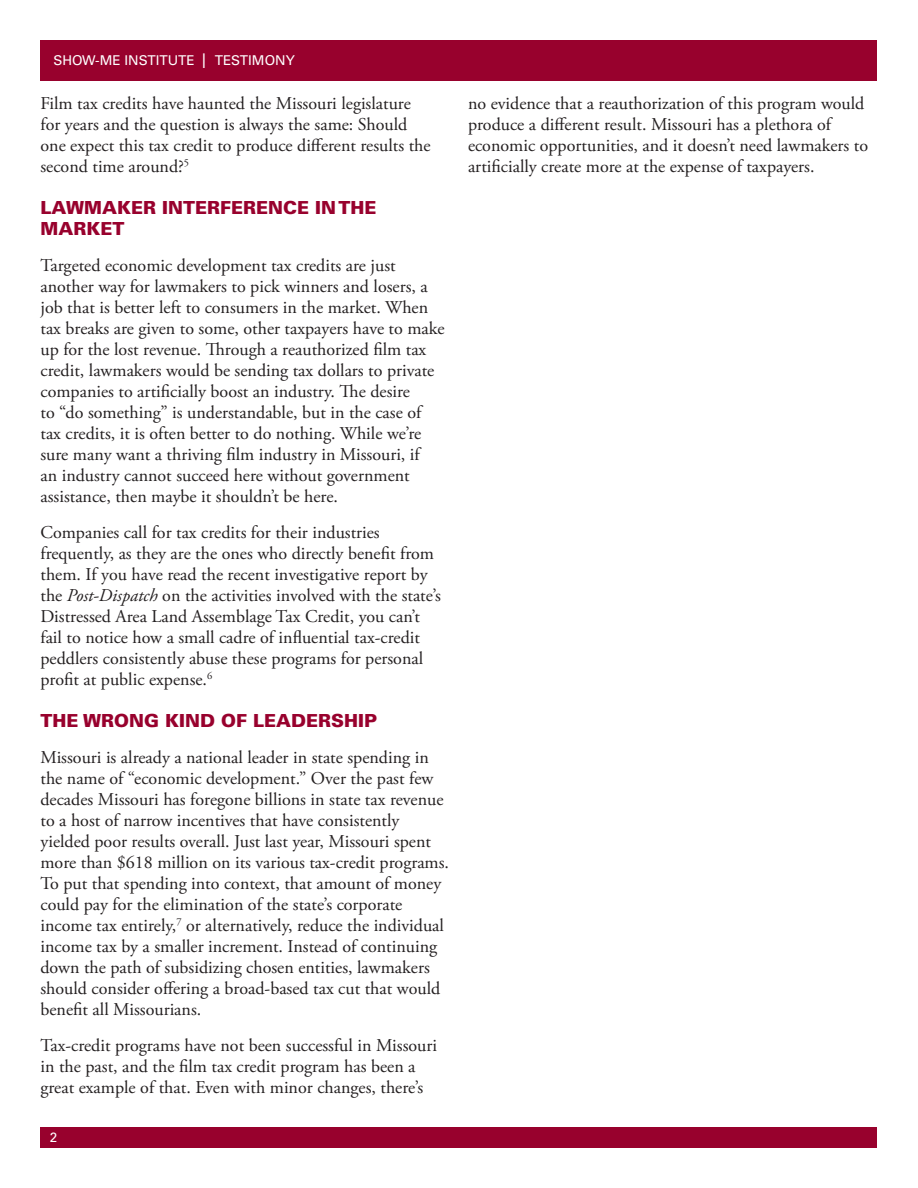
<style>
.page{position:relative;width:918px;height:1188px;background:#fff}
.page>*{position:absolute;margin:0;border:0;box-sizing:border-box;transform-origin:0 0}
.t1{font:18px/21px "Adobe Garamond Pro";color:#231f20}
.t2{font:900 18px/21px "Univers LT Std";color:#98012d}
.t3{font:13.5px "Univers LT Std";color:#fff}
.s1{font-size:20.25px}
.s2{font-style:italic}
</style>
<div class="page">
<div style="left:40px;top:40px;width:838px;height:41px;background:#98012d"></div>
<div style="left:40px;top:1127px;width:838px;height:21px;background:#98012d"></div>
<p class="t3" style="left:54px;top:53px;width:243px">SHOW-ME INSTITUTE <span class="s1">I</span> TESTIMONY</p>
<p class="t1" style="left:40px;top:93px;width:392px">Film tax credits have haunted the Missouri legislature for years and the question is always the same: Should one expect this tax credit to produce different results the second time around?<sup>5</sup></p>
<p class="t2" style="left:40px;top:197px;width:338px">LAWMAKER INTERFERENCE IN THE<br>MARKET</p>
<p class="t1" style="left:40px;top:255px;width:406px">Targeted economic development tax credits are just another way for lawmakers to pick winners and losers, a job that is better left to consumers in the market. When tax breaks are given to some, other taxpayers have to make up for the lost revenue. Through a reauthorized film tax credit, lawmakers would be sending tax dollars to private companies to artificially boost an industry. The desire<br>to “do something” is understandable, but in the case of tax credits, it is often better to do nothing. While we’re sure many want a thriving film industry in Missouri, if<br>an industry cannot succeed here without government assistance, then maybe it shouldn’t be here.</p>
<p class="t1" style="left:40px;top:522px;width:402px">Companies call for tax credits for their industries frequently, as they are the ones who directly benefit from them. If you have read the recent investigative report by the <span class="s2">Post-Dispatch</span> on the activities involved with the state’s Distressed Area Land Assemblage Tax Credit, you can’t fail to notice how a small cadre of influential tax-credit peddlers consistently abuse these programs for personal profit at public expense.<sup>6</sup></p>
<p class="t2" style="left:40px;top:710px;width:338px">THE WRONG KIND OF LEADERSHIP</p>
<p class="t1" style="left:40px;top:747px;width:410px">Missouri is already a national leader in state spending in the name of “economic development.” Over the past few decades Missouri has foregone billions in state tax revenue to a host of narrow incentives that have consistently yielded poor results overall. Just last year, Missouri spent more than $618 million on its various tax-credit programs.<br>To put that spending into context, that amount of money could pay for the elimination of the state’s corporate income tax entirely,<sup>7</sup> or alternatively, reduce the individual income tax by a smaller increment. Instead of continuing down the path of subsidizing chosen entities, lawmakers should consider offering a broad-based tax cut that would benefit all Missourians.</p>
<p class="t1" style="left:40px;top:1035px;width:398px">Tax-credit programs have not been successful in Missouri in the past, and the film tax credit program has been a great example of that. Even with minor changes, there’s</p>
<p class="t3" style="left:50px;top:1129px;width:9px">2</p>
<p class="t1" style="left:468px;top:93px;width:402px">no evidence that a reauthorization of this program would produce a different result. Missouri has a plethora of economic opportunities, and it doesn’t need lawmakers to artificially create more at the expense of taxpayers.</p>
</div>
